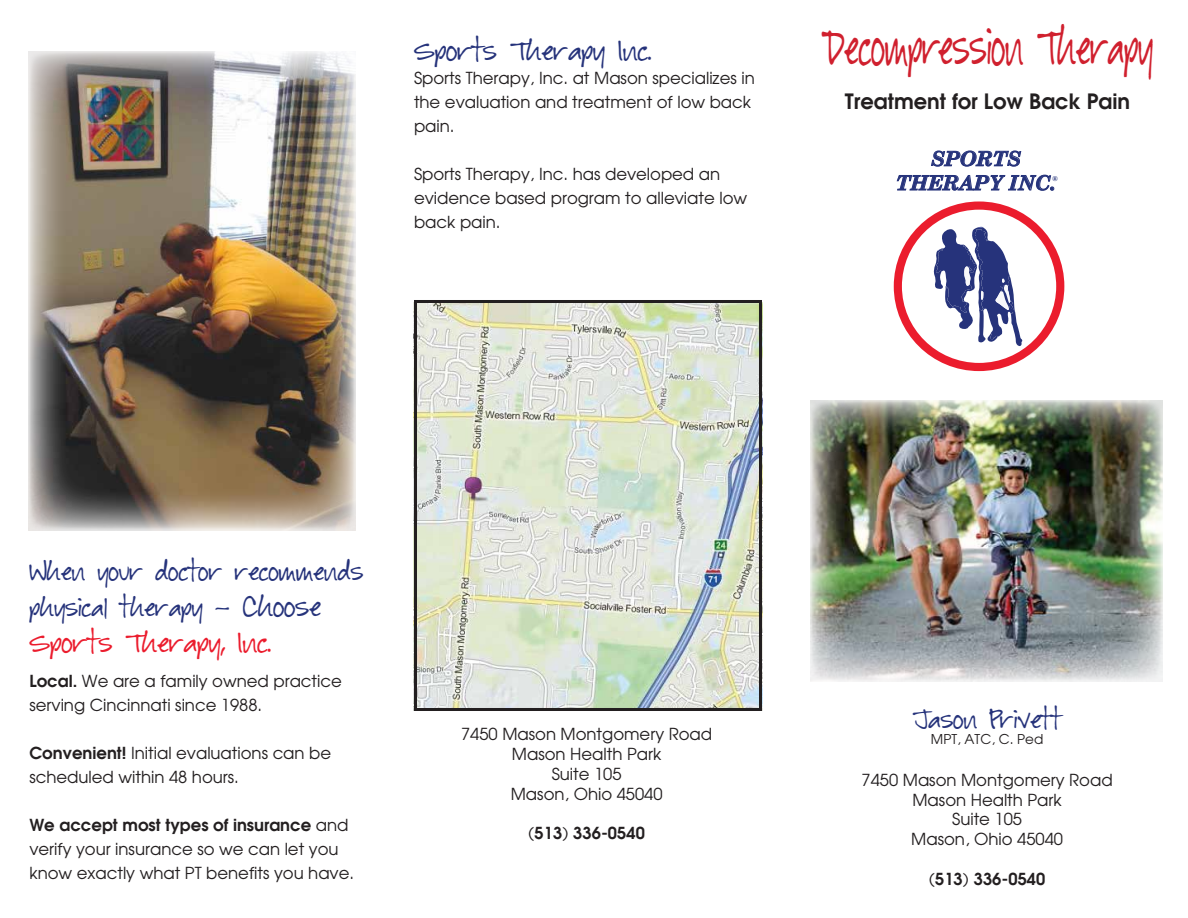
<style>
.page{position:relative;width:1188px;height:918px;background:#fff}
.page>*{position:absolute;margin:0;border:0;box-sizing:border-box;transform-origin:0 0}
.t1{font:36px "Baby Boston";color:#d0202e;scale:.67 1}
.t2{font:700 21px "Avalon";color:#231f20}
.t3{font:italic 700 20.1px/24.2px "Century Schoolbook";color:#26337b;text-align:center}
.t4{font:19.5px "Baby Boston";color:#eb1c2d}
.t5{font:19.5px "Baby Boston";color:#26337b}
.t6{font:18px/36px "Baby Boston";color:#26337b}
.t7{font:16.5px/24px "Avalon";color:#231f20}
.t8{font:700 16.5px "Avalon";color:#231f20}
.t9{font:13.5px "Avalon";color:#231f20}
.t10{font:italic 700 7.2px "Century Schoolbook";color:#26337b}
.s1{font-size:19.5px}
.s2{font-weight:700}
</style>
<div class="page">
<img style="left:810px;top:400px;width:353px;height:281px">
<img style="left:418px;top:304px;width:340px;height:403px">
<div style="left:414px;top:300px;width:348px;height:411px;border:3px solid #231f20"></div>
<svg style="left:933px;top:224px;width:96px;height:122px"></svg>
<svg style="left:897px;top:150px;width:157px;height:41px"></svg>
<div style="left:894px;top:201px;width:170px;height:170px;border:8px solid #eb1c2d;border-radius:50%"></div>
<img style="left:29px;top:51px;width:326px;height:480px">
<p class="t5" style="left:414px;top:42px;width:239px">Sports Therapy Inc.</p>
<p class="t7" style="left:414px;top:66px;width:342px">Sports Therapy, Inc. at Mason specializes in the evaluation and treatment of low back pain.</p>
<p class="t7" style="left:414px;top:162px;width:335px">Sports Therapy, Inc. has developed an evidence based program to alleviate low back pain.</p>
<h1 class="t1" style="left:822px;top:31px;width:496px">Decompression Therapy</h1>
<p class="t2" style="left:845px;top:87px;width:287px">Treatment for Low Back Pain</p>
<p class="t3" style="left:896px;top:146px;width:162px">SPORTS<br>THERAPY INC.</p>
<p class="t10" style="left:1052px;top:173px;width:7px">®</p>
<p class="t6" style="left:29px;top:556px;width:336px">When your doctor recommends physical therapy - <span class="s1">Choose</span></p>
<p class="t4" style="left:29px;top:634px;width:243px">Sports Therapy, Inc.</p>
<p class="t7" style="left:29px;top:668px;width:314px"><span class="s2">Local.</span> We are a family owned practice serving Cincinnati since 1988.</p>
<p class="t7" style="left:29px;top:740px;width:303px"><span class="s2">Convenient!</span> Initial evaluations can be scheduled within 48 hours.</p>
<p class="t7" style="left:29px;top:812px;width:326px"><span class="s2">We accept most types of insurance</span> and verify your insurance so we can let you know exactly what PT benefits you have.</p>
<p class="t7" style="left:461px;top:724px;width:253px;line-height:19.8px;text-align:center">7450 Mason Montgomery Road<br>Mason Health Park<br>Suite 105<br>Mason, Ohio 45040</p>
<p class="t8" style="left:528px;top:822px;width:118px">(513) 336-0540</p>
<p class="t6" style="left:913px;top:704px;width:150px">Jason Privett</p>
<p class="t9" style="left:931px;top:731px;width:114px">MPT, ATC, C. Ped</p>
<p class="t7" style="left:862px;top:770px;width:253px;line-height:19.8px;text-align:center">7450 Mason Montgomery Road<br>Mason Health Park<br>Suite 105<br>Mason, Ohio 45040</p>
<p class="t8" style="left:929px;top:868px;width:118px">(513) 336-0540</p>
</div>
